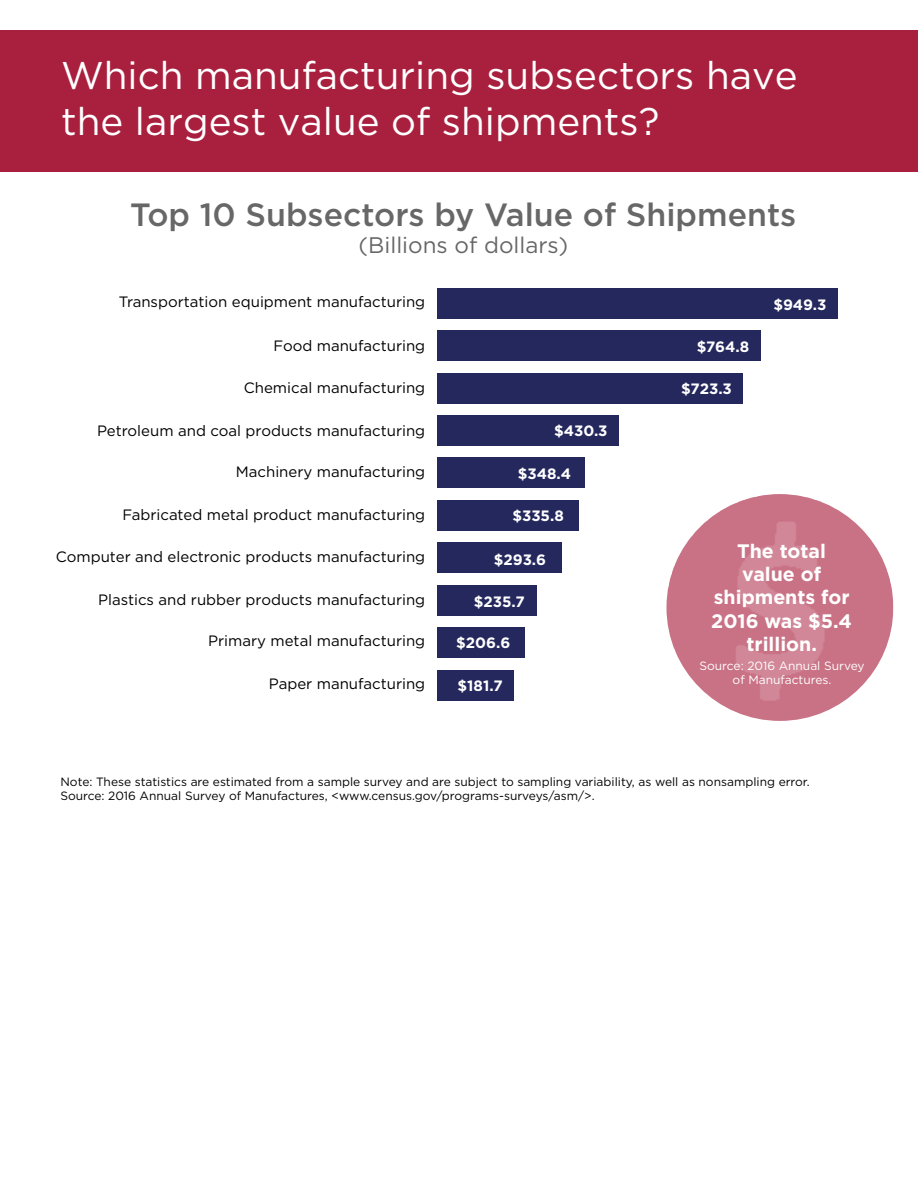
<style>
.page{position:relative;width:918px;height:1188px;background:#fff}
.page>*{position:absolute;margin:0;border:0;box-sizing:border-box;transform-origin:0 0}
.t1{font:38.55px/46.3px "Gotham";color:#fff}
.t2{font:500 32.1px "Gotham";color:#676767}
.t3{font:22.5px "Gotham";color:#676767}
.t4{font:700 19.5px/23.4px "Gotham";color:#fff;text-align:center}
.t5{font:15px "Gotham";color:#000}
.t6{font:700 15px "Gotham";color:#fff}
.t7{font:12px/14.4px "Gotham";color:#000}
.t8{font:12px "Gotham";color:#fff}
</style>
<div class="page">
<div style="left:0;top:30px;width:918px;height:142px;background:#a9203e"></div>
<div style="left:437px;top:288px;width:401px;height:31px;background:#24285d"></div>
<div style="left:437px;top:330px;width:323px;height:31px;background:#24285d"></div>
<div style="left:437px;top:373px;width:306px;height:30px;background:#24285d"></div>
<div style="left:437px;top:415px;width:182px;height:31px;background:#24285d"></div>
<div style="left:437px;top:458px;width:147px;height:30px;background:#24285d"></div>
<div style="left:437px;top:500px;width:142px;height:31px;background:#24285d"></div>
<div style="left:437px;top:543px;width:124px;height:30px;background:#24285d"></div>
<div style="left:437px;top:585px;width:100px;height:30px;background:#24285d"></div>
<div style="left:437px;top:627px;width:87px;height:31px;background:#24285d"></div>
<div style="left:437px;top:670px;width:77px;height:30px;background:#24285d"></div>
<img style="left:666px;top:494px;width:227px;height:227px;border-radius:113px">
<h1 class="t1" style="left:61px;top:51px;width:738px">Which manufacturing subsectors have the largest value of shipments?</h1>
<p class="t2" style="left:130px;top:194px;width:668px">Top 10 Subsectors by Value of Shipments</p>
<p class="t3" style="left:359px;top:231px;width:211px">(Billions of dollars)</p>
<p class="t5" style="left:119px;top:292px;width:308px">Transportation equipment manufacturing</p>
<p class="t5" style="left:273px;top:336px;width:153px">Food manufacturing</p>
<p class="t5" style="left:244px;top:378px;width:183px">Chemical manufacturing</p>
<p class="t6" style="left:697px;top:337px;width:54px">$764.8</p>
<p class="t6" style="left:681px;top:379px;width:52px">$723.3</p>
<p class="t6" style="left:773px;top:294px;width:55px">$949.3</p>
<p class="t5" style="left:97px;top:421px;width:330px">Petroleum and coal products manufacturing</p>
<p class="t6" style="left:554px;top:421px;width:55px">$430.3</p>
<p class="t6" style="left:518px;top:464px;width:55px">$348.4</p>
<p class="t6" style="left:512px;top:506px;width:53px">$335.8</p>
<p class="t6" style="left:494px;top:549px;width:54px">$293.6</p>
<p class="t6" style="left:474px;top:591px;width:53px">$235.7</p>
<p class="t6" style="left:456px;top:632px;width:56px">$206.6</p>
<p class="t6" style="left:458px;top:676px;width:47px">$181.7</p>
<p class="t5" style="left:236px;top:462px;width:191px">Machinery manufacturing</p>
<p class="t5" style="left:122px;top:506px;width:304px">Fabricated metal product manufacturing</p>
<p class="t4" style="left:711px;top:539px;width:142px">The total value of shipments for<br>2016 was $5.4 trillion.</p>
<p class="t8" style="left:700px;top:658px;width:167px">Source: 2016 Annual Survey</p>
<p class="t5" style="left:56px;top:547px;width:371px">Computer and electronic products manufacturing</p>
<p class="t5" style="left:98px;top:590px;width:329px">Plastics and rubber products manufacturing</p>
<p class="t5" style="left:208px;top:631px;width:219px">Primary metal manufacturing</p>
<p class="t5" style="left:269px;top:674px;width:158px">Paper manufacturing</p>
<p class="t8" style="left:733px;top:672px;width:100px">of Manufactures.</p>
<p class="t7" style="left:60px;top:774px;width:751px">Note: These statistics are estimated from a sample survey and are subject to sampling variability, as well as nonsampling error.<br>Source: 2016 Annual Survey of Manufactures, &lt;www.census.gov/programs-surveys/asm/&gt;.</p>
</div>
